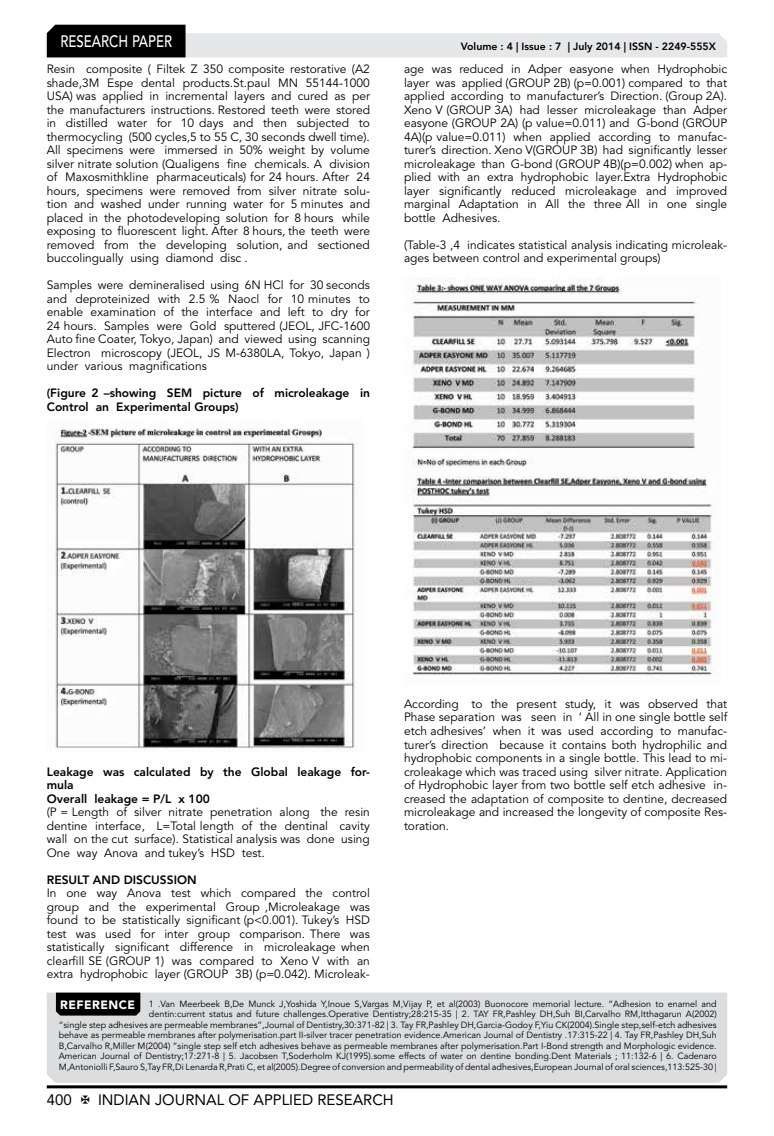
<style>
.page{position:relative;width:774px;height:1136px;background:#fff}
.page>*{position:absolute;margin:0;border:0;box-sizing:border-box;transform-origin:0 0}
.t1{font:500 16.5px "Avenir LT Std";color:#fff;scale:.8 1}
.t2{font:15px "Avenir LT Std";color:#000}
.t3{font:12px/13.5px "Avenir LT Std";color:#000;text-align:justify}
.t4{font:800 12px/13.5px "Avenir LT Std";color:#000}
.t5{font:800 10.5px "Avenir LT Std";color:#000}
.t6{font:9px/10.5px "Avenir LT Std";color:#000;text-align:right}
.s1{font-weight:900;font-size:12px;color:#fff}
</style>
<div class="page">
<hr style="left:47px;top:1085px;width:680px;height:3px;background:#000">
<svg style="left:47px;top:25px;width:680px;height:32px"></svg>
<div style="left:47px;top:992px;width:680px;height:90px;background:#dcddde"></div>
<div style="left:56px;top:992px;width:84px;height:23px;background:#000"></div>
<img style="left:55px;top:428px;width:302px;height:322px">
<img style="left:412px;top:277px;width:304px;height:399px">
<h1 class="t1" style="left:60px;top:32px;width:139px">RESEARCH PAPER</h1>
<p class="t3" style="left:47px;top:62px;width:325px">Resin composite ( Filtek Z 350 composite restorative (A2 shade,3M Espe dental products.St.paul MN 55144-1000<br>USA) was applied in incremental layers and cured as per the manufacturers instructions. Restored teeth were stored in distilled water for 10 days and then subjected to thermocycling (500 cycles,5 to 55 C, 30 seconds dwell time).<br>All specimens were immersed in 50% weight by volume silver nitrate solution (Qualigens fine chemicals. A division of Maxosmithkline pharmaceuticals) for 24 hours. After 24 hours, specimens were removed from silver nitrate solu&shy;tion and washed under running water for 5 minutes and placed in the photodeveloping solution for 8 hours while exposing to fluorescent light. After 8 hours, the teeth were removed from the developing solution, and sectioned buccolingually using diamond disc .</p>
<p class="t3" style="left:47px;top:278px;width:325px">Samples were demineralised using 6N HCl for 30 seconds and deproteinized with 2.5 % Naocl for 10 minutes to enable examination of the interface and left to dry for 24 hours. Samples were Gold sputtered (JEOL, JFC-1600<br>Auto fine Coater, Tokyo, Japan) and viewed using scanning Electron microscopy (JEOL, JS M-6380LA, Tokyo, Japan ) under various magnifications</p>
<p class="t4" style="left:47px;top:386px;width:325px">(Figure 2 –showing SEM picture of microleakage in<br>Control an Experimental Groups)</p>
<p class="t5" style="left:461px;top:41px;width:257px">Volume : 4 | Issue : 7 | July 2014 | ISSN - 2249-555X</p>
<p class="t3" style="left:404px;top:62px;width:325px">age was reduced in Adper easyone when Hydrophobic layer was applied (GROUP 2B) (p=0.001) compared to that applied according to manufacturer’s Direction. (Group 2A).<br>Xeno V (GROUP 3A) had lesser microleakage than Adper easyone (GROUP 2A) (p value=0.011) and G-bond (GROUP 4A)(p value=0.011) when applied according to manufac&shy;turer’s direction. Xeno V(GROUP 3B) had significantly lesser microleakage than G-bond (GROUP 4B)(p=0.002) when ap&shy;plied with an extra hydrophobic layer.Extra Hydrophobic layer significantly reduced microleakage and improved marginal Adaptation in All the three All in one single bottle Adhesives.</p>
<p class="t3" style="left:404px;top:238px;width:325px">(Table-3 ,4 indicates statistical analysis indicating microleak&shy;ages between control and experimental groups)</p>
<p class="t4" style="left:47px;top:764px;width:325px">Leakage was calculated by the Global leakage for&shy;mula<br>Overall leakage = P/L x 100</p>
<p class="t3" style="left:47px;top:805px;width:325px">(P = Length of silver nitrate penetration along the resin dentine interface, L=Total length of the dentinal cavity wall on the cut surface). Statistical analysis was done using One way Anova and tukey’s HSD test.</p>
<p class="t4" style="left:47px;top:872px;width:151px">RESULT AND DISCUSSION</p>
<p class="t3" style="left:47px;top:886px;width:325px">In one way Anova test which compared the control group and the experimental Group ,Microleakage was found to be statistically significant (p&lt;0.001). Tukey’s HSD test was used for inter group comparison. There was statistically significant difference in microleakage when clearfill SE (GROUP 1) was compared to Xeno V with an extra hydrophobic layer (GROUP 3B) (p=0.042). Microleak-</p>
<p class="t3" style="left:404px;top:697px;width:325px">According to the present study, it was observed that Phase separation was seen in ‘ All in one single bottle self etch adhesives’ when it was used according to manufac&shy;turer’s direction because it contains both hydrophilic and hydrophobic components in a single bottle. This lead to mi&shy;croleakage which was traced using silver nitrate. Application of Hydrophobic layer from two bottle self etch adhesive in&shy;creased the adaptation of composite to dentine, decreased microleakage and increased the longevity of composite Res&shy;toration.</p>
<p class="t6" style="left:59px;top:998px;width:660px"><span class="s1">REFERENCE</span> 1 .Van Meerbeek B,De Munck J,Yoshida Y,Inoue S,Vargas M,Vijay P, et al(2003) Buonocore memorial lecture. “Adhesion to enamel and dentin:current status and future challenges.Operative Dentistry;28:215-35 | 2. TAY FR,Pashley DH,Suh BI,Carvalho RM,Itthagarun A(2002)<br>“single step adhesives are permeable membranes”,Journal of Dentistry,30:371-82 | 3. Tay FR,Pashley DH,Garcia-Godoy F,Yiu CK(2004).Single step,self-etch adhesives behave as permeable membranes after polymerisation.part II-silver tracer penetration evidence.American Journal of Dentistry .17:315-22 | 4. Tay FR,Pashley DH,Suh B,Carvalho R,Miller M(2004) “single step self etch adhesives behave as permeable membranes after polymerisation.Part I-Bond strength and Morphologic evidence.<br>American Journal of Dentistry;17:271-8 | 5. Jacobsen T,Soderholm KJ(1995).some effects of water on dentine bonding.Dent Materials ; 11:132-6 | 6. Cadenaro M,Antoniolli F,Sauro S,Tay FR,Di Lenarda R,Prati C, et al(2005).Degree of conversion and permeability of dental adhesives,European Journal of oral sciences,113:525-30 |</p>
<p class="t2" style="left:47px;top:1090px;width:27px">400</p>
<p class="t2" style="left:98px;top:1090px;width:297px">INDIAN JOURNAL OF APPLIED RESEARCH</p>
</div>
